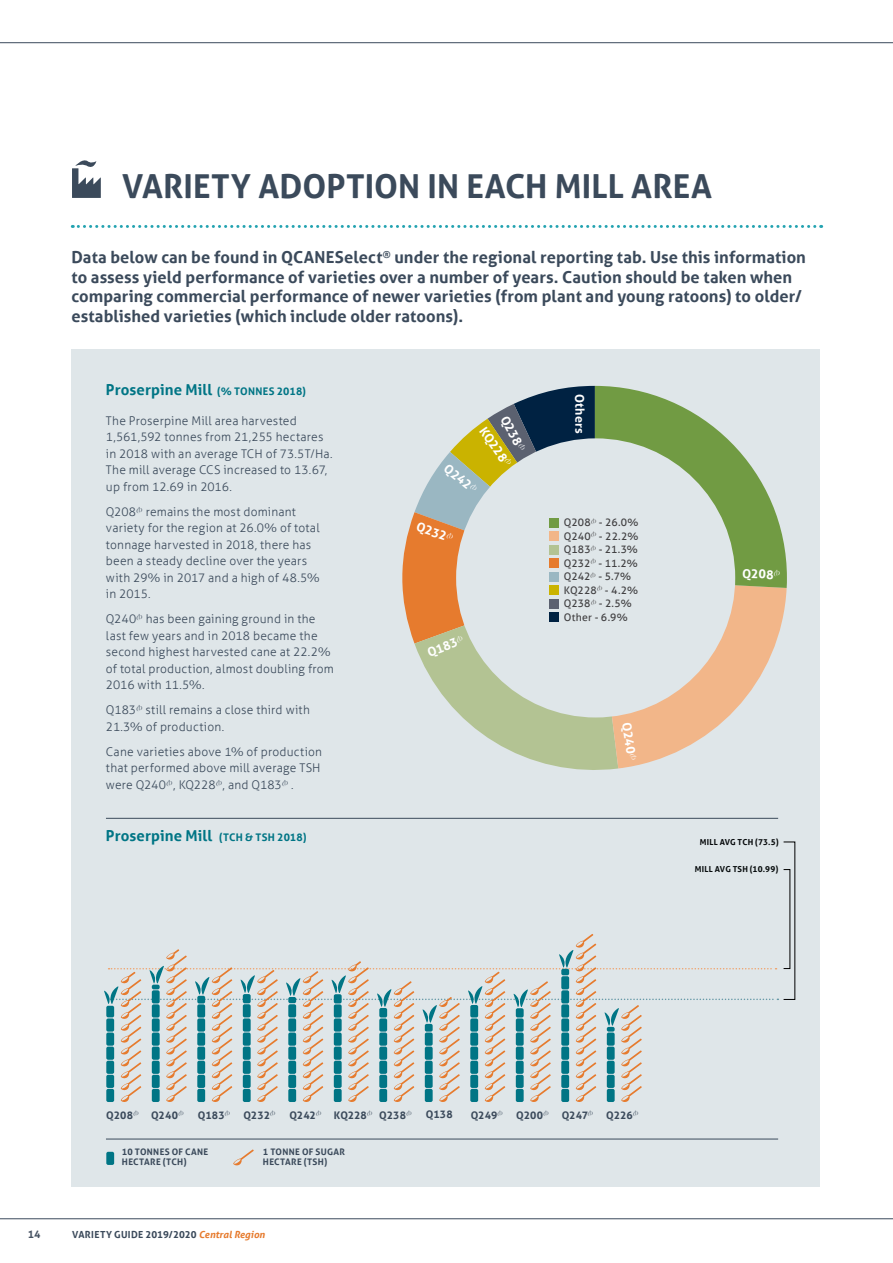
<style>
.page{position:relative;width:893px;height:1263px;background:#fff}
.page>*{position:absolute;margin:0;border:0;box-sizing:border-box;transform-origin:0 0}
.t1{font:700 33px "Aller";letter-spacing:.005em;color:#3b4a5b}
.t2{font:700 16.5px/19.5px "Aller";letter-spacing:.005em;color:#3b4a5b}
.t3{font:700 15px "Aller";letter-spacing:.005em;color:#007585}
.t4{font:700 12.45px "Aller";color:#fff}
.t5{font:300 12px/16.5px "Aller";letter-spacing:.015em;color:#3b4a5b}
.t6{font:10.5px/13.5px "Aller";letter-spacing:.01em;color:#414042}
.t7{font:700 10.5px "Aller";letter-spacing:.01em;color:#3b4a5b}
.t8{font:700 10.5px "Aller";color:#465262}
.t9{font:700 9.75px "Aller";letter-spacing:.03em;color:#3b4a5b}
.t10{font:700 9px/10.5px "Aller";letter-spacing:.035em;color:#3b4a5b}
.t11{font:700 8.25px "Aller";letter-spacing:.035em;color:#060b0c}
.t12{font:700 8.25px "Aller";letter-spacing:.025em;color:#05080a}
.s1{font-size:10.5px}
.s2{font-style:italic;color:#e67b2e}
</style>
<div class="page">
<div style="left:71px;top:349px;width:749px;height:837px;background:#dfe6e9"></div>
<hr style="left:0;top:1218px;width:893px;height:1px;background:#3b4a5b">
<hr style="left:0;top:42px;width:893px;height:1px;background:#3b4a5b">
<svg style="left:72px;top:225px;width:750px;height:3px"></svg>
<div style="left:106px;top:1152px;width:8px;height:13px;background:#007585;border-radius:2px"></div>
<svg style="left:233px;top:1149px;width:21px;height:17px"></svg>
<svg style="left:104px;top:934px;width:674px;height:168px"></svg>
<hr style="left:106px;top:1139px;width:672px;height:1px;background:#3b4a5b">
<hr style="left:106px;top:818px;width:672px;height:1px;background:#3b4a5b">
<svg style="left:72px;top:160px;width:29px;height:38px"></svg>
<svg style="left:402px;top:386px;width:385px;height:384px"></svg>
<h1 class="t1" style="left:122px;top:166px;width:591px">VARIETY ADOPTION IN EACH MILL AREA</h1>
<p class="t2" style="left:71px;top:247px;width:736px">Data below can be found in QCANESelect<sup>®</sup> under the regional reporting tab. Use this information to assess yield performance of varieties over a number of years. Caution should be taken when comparing commercial performance of newer varieties (from plant and young ratoons) to older/ established varieties (which include older ratoons).</p>
<p class="t3" style="left:106px;top:380px;width:202px">Proserpine Mill <span class="s1">(% TONNES 2018)</span></p>
<p class="t5" style="left:106px;top:412px;width:228px">The Proserpine Mill area harvested 1,561,592 tonnes from 21,255 hectares in 2018 with an average TCH of 73.5T/Ha.<br>The mill average CCS increased to 13.67, up from 12.69 in 2016.</p>
<p class="t5" style="left:106px;top:503px;width:215px">Q208<sup>A</sup> remains the most dominant variety for the region at 26.0% of total tonnage harvested in 2018, there has been a steady decline over the years with 29% in 2017 and a high of 48.5% in 2015.</p>
<p class="t5" style="left:106px;top:611px;width:230px">Q240<sup>A</sup> has been gaining ground in the last few years and in 2018 became the second highest harvested cane at 22.2% of total production, almost doubling from 2016 with 11.5%.</p>
<p class="t5" style="left:106px;top:702px;width:205px">Q183<sup>A</sup> still remains a close third with<br>21.3% of production.</p>
<p class="t5" style="left:106px;top:743px;width:218px">Cane varieties above 1% of production that performed above mill average TSH were Q240<sup>A</sup>, KQ228<sup>A</sup>, and Q183<sup>A</sup> .</p>
<p class="t3" style="left:106px;top:826px;width:202px">Proserpine Mill <span class="s1">(TCH &amp; TSH 2018)</span></p>
<p class="t4" style="left:511px;top:413px;width:39px;rotate:62deg">Q238<sup>A</sup></p>
<p class="t4" style="left:489px;top:424px;width:47px;rotate:55deg">KQ228<sup>A</sup></p>
<p class="t4" style="left:451px;top:461px;width:39px;rotate:39deg">Q242<sup>A</sup></p>
<p class="t4" style="left:419px;top:519px;width:39px;rotate:19deg">Q232<sup>A</sup></p>
<p class="t4" style="left:425px;top:646px;width:39px;rotate:-21deg">Q183<sup>A</sup></p>
<p class="t4" style="left:587px;top:394px;width:41px;rotate:89deg">Others</p>
<p class="t6" style="left:564px;top:516px;width:76px">Q208<sup>A</sup> - 26.0%<br>Q240<sup>A</sup> - 22.2%<br>Q183<sup>A</sup> - 21.3%<br>Q232<sup>A</sup> - 11.2%<br>Q242<sup>A</sup> - 5.7%<br>KQ228<sup>A</sup> - 4.2%<br>Q238<sup>A</sup> - 2.5%<br>Other - 6.9%</p>
<p class="t4" style="left:634px;top:721px;width:33px;rotate:81deg">Q240</p>
<p class="t4" style="left:742px;top:566px;width:40px;rotate:2deg">Q208<sup>A</sup></p>
<p class="t12" style="left:700px;top:837px;width:81px">MILL AVG TCH (73.5)</p>
<p class="t11" style="left:695px;top:864px;width:85px">MILL AVG TSH (10.99)</p>
<p class="t7" style="left:106px;top:1108px;width:79px">Q208<sup>A</sup> Q240<sup>A</sup></p>
<p class="t7" style="left:198px;top:1108px;width:34px">Q183<sup>A</sup></p>
<p class="t7" style="left:243px;top:1108px;width:34px">Q232<sup>A</sup></p>
<p class="t7" style="left:289px;top:1108px;width:124px">Q242<sup>A</sup> KQ228<sup>A</sup> Q238<sup>A</sup></p>
<p class="t7" style="left:426px;top:1108px;width:28px">Q138</p>
<p class="t7" style="left:516px;top:1108px;width:78px">Q200<sup>A</sup> Q247<sup>A</sup></p>
<p class="t7" style="left:471px;top:1108px;width:34px">Q249<sup>A</sup></p>
<p class="t7" style="left:606px;top:1108px;width:34px">Q226<sup>A</sup></p>
<p class="t10" style="left:122px;top:1146px;width:88px">10 TONNES OF CANE<br>HECTARE (TCH)</p>
<p class="t10" style="left:263px;top:1146px;width:83px">1 TONNE OF SUGAR<br>HECTARE (TSH)</p>
<p class="t8" style="left:28px;top:1228px;width:14px">14</p>
<p class="t9" style="left:72px;top:1229px;width:194px">VARIETY GUIDE 2019/2020 <span class="s2">Central Region</span></p>
</div>
